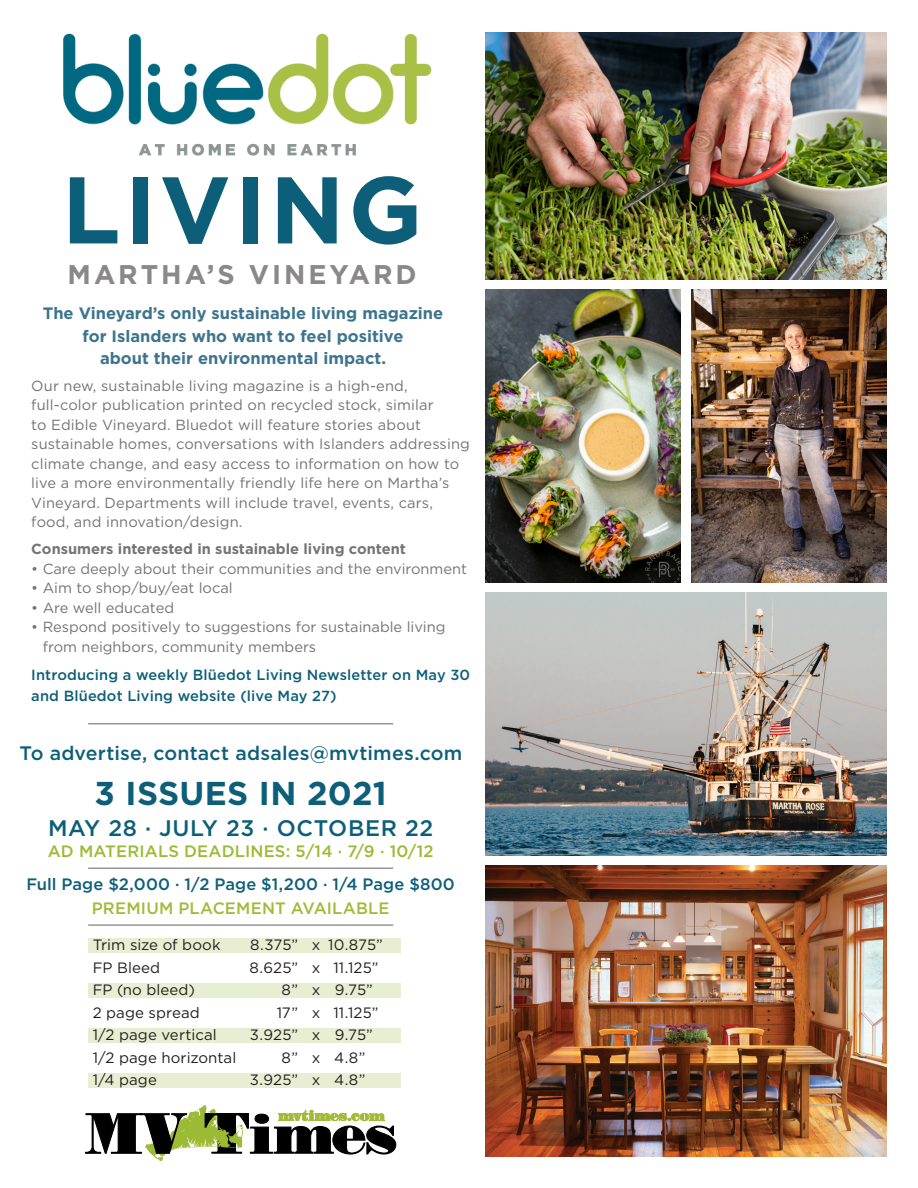
<style>
.page{position:relative;width:918px;height:1188px;background:#fff}
.page>*{position:absolute;margin:0;border:0;box-sizing:border-box;transform-origin:0 0}
.t1{font:700 94.5px "Gotham";letter-spacing:.04em;color:#0d5f79}
.t2{font:700 33px "Gotham";letter-spacing:.01em;color:#0d5f79}
.t3{font:700 27px "Gotham";letter-spacing:.11em;color:#8a8889}
.t4{font:500 22.5px "Gotham";letter-spacing:.03em;color:#0d5f79}
.t5{font:500 19.5px "Gotham";letter-spacing:.01em;color:#0d5f79}
.t6{font:700 16.5px/22.5px "Gotham";color:#3d748d;text-align:center}
.t7{font:500 16.5px "Gotham";letter-spacing:.005em;color:#0d5f79}
.t8{font:500 16.5px "Gotham";letter-spacing:.01em;color:#9cba34}
.t9{font:500 16.5px "Gotham";letter-spacing:.01em;color:#a2ba3a}
.t10{font:15px "Gotham";letter-spacing:.005em;color:#231f20}
.t11{font:14.7px/19.5px "Gotham";letter-spacing:.01em;color:#747474}
.t12{font:500 14.7px/21px "Gotham";letter-spacing:.01em;color:#0d5f79}
.t13{font:700 14.7px "Gotham";color:#747474}
</style>
<div class="page">
<img style="left:151px;top:1105px;width:64px;height:55px">
<svg style="left:85px;top:1110px;width:102px;height:44px"></svg>
<svg style="left:204px;top:1110px;width:193px;height:45px"></svg>
<img style="left:63px;top:33px;width:369px;height:123px">
<img style="left:485px;top:32px;width:402px;height:248px">
<img style="left:485px;top:289px;width:196px;height:294px">
<img style="left:691px;top:289px;width:196px;height:294px">
<img style="left:485px;top:592px;width:402px;height:263px">
<img style="left:485px;top:865px;width:402px;height:291px">
<hr style="left:88px;top:868px;width:305px;height:1px;background:#747474">
<hr style="left:88px;top:723px;width:305px;height:1px;background:#747474">
<hr style="left:88px;top:925px;width:305px;height:1px;background:#747474">
<div style="left:88px;top:938px;width:313px;height:15px;background:#e9eed2"></div>
<div style="left:88px;top:983px;width:313px;height:15px;background:#e7eed1"></div>
<div style="left:88px;top:1028px;width:313px;height:15px;background:#e7eed1"></div>
<div style="left:88px;top:1073px;width:313px;height:15px;background:#e9eed2"></div>
<p class="t1" style="left:62px;top:147px;width:362px">LIVING</p>
<p class="t3" style="left:68px;top:257px;width:351px">MARTHA’S VINEYARD</p>
<p class="t6" style="left:43px;top:302px;width:402px">The Vineyard’s only sustainable living magazine for Islanders who want to feel positive<br>about their environmental impact.</p>
<p class="t11" style="left:31px;top:376px;width:440px">Our new, sustainable living magazine is a high-end, full-color publication printed on recycled stock, similar<br>to Edible Vineyard. Bluedot will feature stories about sustainable homes, conversations with Islanders addressing climate change, and easy access to information on how to live a more environmentally friendly life here on Martha’s Vineyard. Departments will include travel, events, cars, food, and innovation/design.</p>
<p class="t13" style="left:31px;top:539px;width:376px">Consumers interested in sustainable living content</p>
<p class="t11" style="left:31px;top:559px;width:437px">• Care deeply about their communities and the environment</p>
<p class="t11" style="left:31px;top:578px;width:203px">• Aim to shop/buy/eat local</p>
<p class="t11" style="left:31px;top:598px;width:144px">• Are well educated</p>
<p class="t11" style="left:43px;top:617px;width:404px;text-indent:-11px">• Respond positively to suggestions for sustainable living from neighbors, community members</p>
<p class="t12" style="left:31px;top:665px;width:440px">Introducing a weekly Blüedot Living Newsletter on May 30 and Blüedot Living website (live May 27)</p>
<p class="t5" style="left:20px;top:740px;width:444px">To advertise, contact adsales@mvtimes.com</p>
<p class="t2" style="left:95px;top:772px;width:294px">3 ISSUES IN 2021</p>
<p class="t4" style="left:48px;top:813px;width:387px">MAY 28 · JULY 23 · OCTOBER 22</p>
<p class="t8" style="left:48px;top:840px;width:388px">AD MATERIALS DEADLINES: 5/14 · 7/9 · 10/12</p>
<p class="t7" style="left:26px;top:874px;width:430px">Full Page $2,000 · 1/2 Page $1,200 · 1/4 Page $800</p>
<p class="t9" style="left:92px;top:898px;width:299px">PREMIUM PLACEMENT AVAILABLE</p>
<p class="t10" style="left:93px;top:935px;width:129px">Trim size of book</p>
<p class="t10" style="left:250px;top:935px;width:134px">8.375” x 10.875”</p>
<p class="t10" style="left:93px;top:958px;width:69px">FP Bleed</p>
<p class="t10" style="left:250px;top:958px;width:130px">8.625” x 11.125”</p>
<p class="t10" style="left:93px;top:980px;width:104px">FP (no bleed)</p>
<p class="t10" style="left:282px;top:980px;width:93px">8” x 9.75”</p>
<p class="t10" style="left:93px;top:1003px;width:109px">2 page spread</p>
<p class="t10" style="left:277px;top:1003px;width:103px">17” x 11.125”</p>
<p class="t10" style="left:93px;top:1025px;width:126px">1/2 page vertical</p>
<p class="t10" style="left:250px;top:1025px;width:124px">3.925” x 9.75”</p>
<p class="t10" style="left:93px;top:1048px;width:145px">1/2 page horizontal</p>
<p class="t10" style="left:282px;top:1048px;width:85px">8” x 4.8”</p>
<p class="t10" style="left:93px;top:1070px;width:66px">1/4 page</p>
<p class="t10" style="left:250px;top:1070px;width:117px">3.925” x 4.8”</p>
</div>
